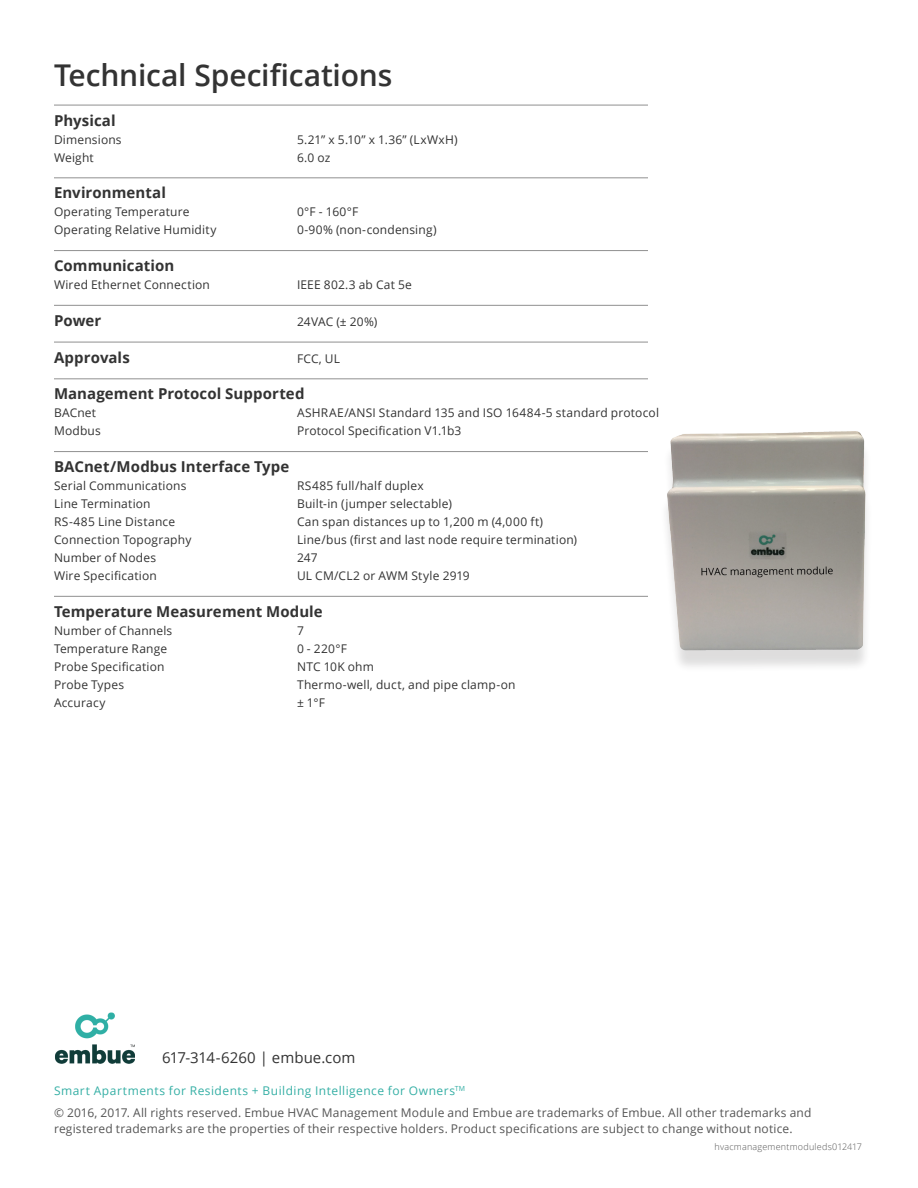
<style>
.page{position:relative;width:918px;height:1188px;background:#fff}
.page>*{position:absolute;margin:0;border:0;box-sizing:border-box;transform-origin:0 0}
.t1{font:600 30px "Open Sans";letter-spacing:-.005em;color:#333}
.t2{font:700 15px "Open Sans";letter-spacing:.005em;color:#333}
.t3{font:15px "Open Sans";letter-spacing:.005em;color:#333}
.t4{font:12px "Open Sans";letter-spacing:.015em;color:#333}
.t5{font:12px/16.5px "Open Sans";letter-spacing:.015em;color:#555}
.t6{font:12px "Open Sans";letter-spacing:.04em;color:#35afa5}
.t7{font:300 9px "Open Sans";letter-spacing:.025em;color:#555}
</style>
<div class="page">
<div style="left:660px;top:438px;width:214px;height:235px;background:#231f20;opacity:.15"></div>
<img style="left:661px;top:431px;width:210px;height:224px">
<hr style="left:54px;top:105px;width:594px;height:1px;background:#909090">
<hr style="left:54px;top:177px;width:594px;height:1px;background:#909090">
<hr style="left:54px;top:250px;width:594px;height:1px;background:#909090">
<hr style="left:54px;top:305px;width:594px;height:1px;background:#909090">
<hr style="left:54px;top:342px;width:594px;height:1px;background:#909090">
<hr style="left:54px;top:378px;width:594px;height:1px;background:#909090">
<hr style="left:54px;top:451px;width:594px;height:1px;background:#909090">
<hr style="left:54px;top:596px;width:594px;height:1px;background:#909090">
<img style="left:55px;top:1012px;width:80px;height:52px">
<h1 class="t1" style="left:54px;top:54px;width:340px">Technical Specifications</h1>
<p class="t2" style="left:54px;top:110px;width:63px">Physical</p>
<p class="t4" style="left:54px;top:131px;width:69px">Dimensions</p>
<p class="t4" style="left:297px;top:131px;width:162px">5.21” x 5.10” x 1.36” (LxWxH)</p>
<p class="t4" style="left:54px;top:149px;width:41px">Weight</p>
<p class="t4" style="left:297px;top:149px;width:35px">6.0 oz</p>
<p class="t2" style="left:54px;top:182px;width:113px">Environmental</p>
<p class="t4" style="left:54px;top:204px;width:137px">Operating Temperature</p>
<p class="t4" style="left:297px;top:204px;width:63px">0°F - 160°F</p>
<p class="t4" style="left:54px;top:222px;width:164px">Operating Relative Humidity</p>
<p class="t4" style="left:297px;top:222px;width:141px">0-90% (non-condensing)</p>
<p class="t2" style="left:54px;top:255px;width:122px">Communication</p>
<p class="t4" style="left:54px;top:277px;width:157px">Wired Ethernet Connection</p>
<p class="t4" style="left:297px;top:277px;width:117px">IEEE 802.3 ab Cat 5e</p>
<p class="t2" style="left:54px;top:310px;width:49px">Power</p>
<p class="t4" style="left:297px;top:313px;width:82px">24VAC (± 20%)</p>
<p class="t2" style="left:54px;top:347px;width:77px">Approvals</p>
<p class="t4" style="left:297px;top:350px;width:45px">FCC, UL</p>
<p class="t2" style="left:54px;top:383px;width:252px">Management Protocol Supported</p>
<p class="t4" style="left:54px;top:405px;width:44px">BACnet</p>
<p class="t4" style="left:297px;top:405px;width:364px">ASHRAE/ANSI Standard 135 and ISO 16484-5 standard protocol</p>
<p class="t4" style="left:54px;top:423px;width:48px">Modbus</p>
<p class="t4" style="left:297px;top:423px;width:166px">Protocol Specification V1.1b3</p>
<p class="t2" style="left:54px;top:456px;width:237px">BACnet/Modbus Interface Type</p>
<p class="t4" style="left:54px;top:478px;width:134px">Serial Communications</p>
<p class="t4" style="left:297px;top:478px;width:128px">RS485 full/half duplex</p>
<p class="t4" style="left:54px;top:496px;width:98px">Line Termination</p>
<p class="t4" style="left:297px;top:496px;width:156px">Built-in (jumper selectable)</p>
<p class="t4" style="left:54px;top:514px;width:123px">RS-485 Line Distance</p>
<p class="t4" style="left:297px;top:514px;width:248px">Can span distances up to 1,200 m (4,000 ft)</p>
<p class="t4" style="left:54px;top:532px;width:139px">Connection Topography</p>
<p class="t4" style="left:297px;top:532px;width:282px">Line/bus (first and last node require termination)</p>
<p class="t4" style="left:54px;top:550px;width:104px">Number of Nodes</p>
<p class="t4" style="left:297px;top:550px;width:22px">247</p>
<p class="t4" style="left:54px;top:568px;width:104px">Wire Specification</p>
<p class="t4" style="left:297px;top:568px;width:174px">UL CM/CL2 or AWM Style 2919</p>
<p class="t2" style="left:54px;top:601px;width:270px">Temperature Measurement Module</p>
<p class="t4" style="left:54px;top:622px;width:120px">Number of Channels</p>
<p class="t4" style="left:297px;top:622px;width:8px">7</p>
<p class="t4" style="left:54px;top:640px;width:115px">Temperature Range</p>
<p class="t4" style="left:297px;top:640px;width:51px">0 - 220°F</p>
<p class="t4" style="left:54px;top:658px;width:112px">Probe Specification</p>
<p class="t4" style="left:297px;top:658px;width:79px">NTC 10K ohm</p>
<p class="t4" style="left:54px;top:676px;width:72px">Probe Types</p>
<p class="t4" style="left:297px;top:676px;width:220px">Thermo-well, duct, and pipe clamp-on</p>
<p class="t4" style="left:54px;top:694px;width:53px">Accuracy</p>
<p class="t4" style="left:297px;top:694px;width:30px">± 1°F</p>
<p class="t3" style="left:162px;top:1047px;width:195px">617-314-6260 | embue.com</p>
<p class="t6" style="left:54px;top:1082px;width:413px">Smart Apartments for Residents + Building Intelligence for Owners<sup>TM</sup></p>
<p class="t5" style="left:54px;top:1104px;width:759px">© 2016, 2017. All rights reserved. Embue HVAC Management Module and Embue are trademarks of Embue. All other trademarks and registered trademarks are the properties of their respective holders. Product specifications are subject to change without notice.</p>
<p class="t7" style="left:714px;top:1140px;width:149px">hvacmanagementmoduleds012417</p>
</div>
